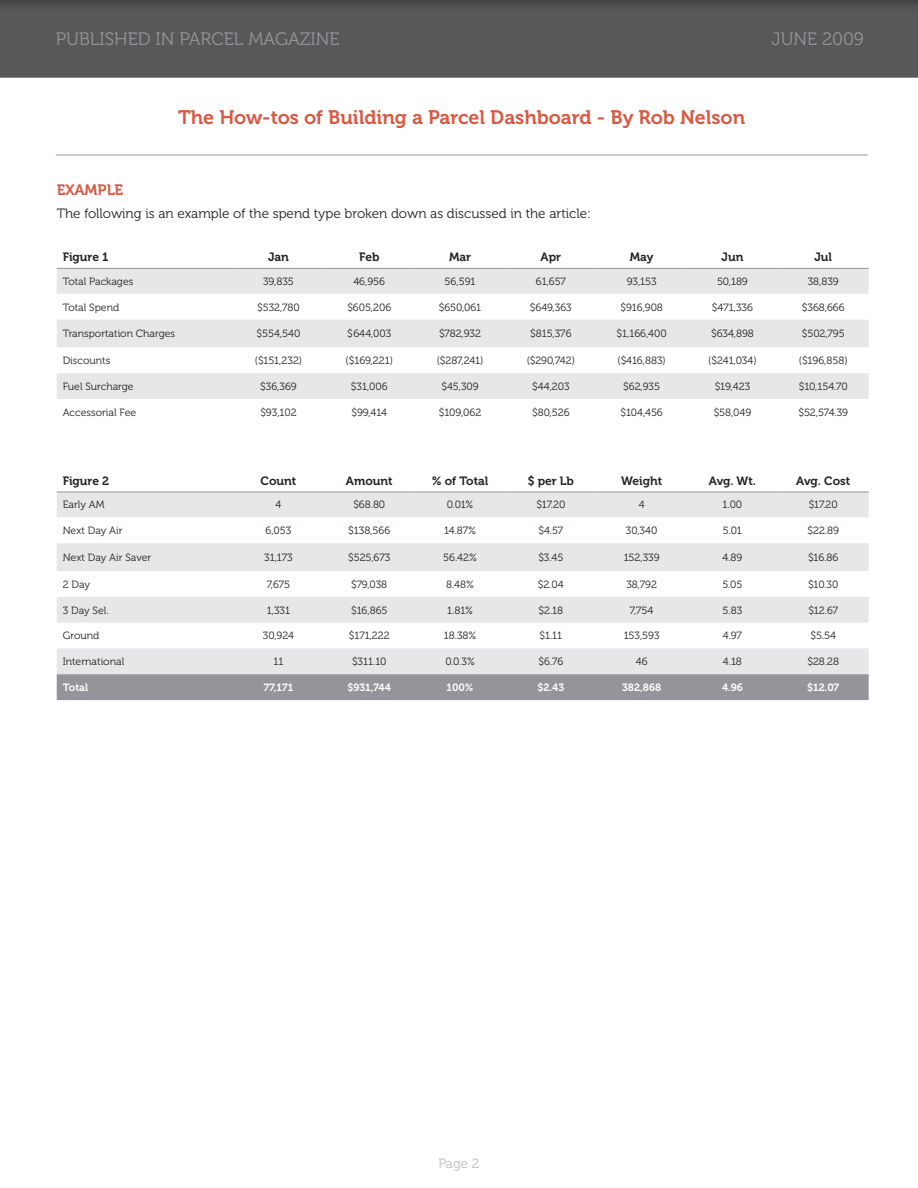
<style>
.page{position:relative;width:918px;height:1188px;background:#fff}
.page>*{position:absolute;margin:0;border:0;box-sizing:border-box;transform-origin:0 0}
.t1{font:19.5px "Museo 700";color:#d95842}
.t2{font:18px "Museo 300";color:#939598}
.t3{font:15px "Museo 700";color:#d95842}
.t4{font:13.5px "Museo 300";color:#231f20}
.t5{font:13.5px "Museo 300";color:#bcbdc0}
.t6{font:12px "Museo 700";color:#231f20}
.t7{font:10.5px "Museo 300";color:#231f20}
.t8{font:10.5px "Museo 700";color:#fff}
</style>
<div class="page">
<div style="left:0;top:0;width:918px;height:82px;background:#231f20;opacity:.75"></div>
<hr style="left:56px;top:155px;width:811px;height:1px;background:#939598">
<svg style="left:57px;top:269px;width:812px;height:130px;fill:#e6e7e9"></svg>
<hr style="left:57px;top:268px;width:176px;height:1px;background:#939598">
<hr style="left:233px;top:268px;width:91px;height:1px;background:#939598">
<hr style="left:324px;top:268px;width:91px;height:1px;background:#939598">
<hr style="left:415px;top:268px;width:90px;height:1px;background:#939598">
<hr style="left:505px;top:268px;width:91px;height:1px;background:#939598">
<hr style="left:596px;top:268px;width:91px;height:1px;background:#939598">
<hr style="left:687px;top:268px;width:91px;height:1px;background:#939598">
<hr style="left:778px;top:268px;width:91px;height:1px;background:#939598">
<svg style="left:57px;top:493px;width:812px;height:181px;fill:#e6e7e9"></svg>
<div style="left:57px;top:674px;width:812px;height:26px;background:#939598"></div>
<hr style="left:57px;top:492px;width:176px;height:1px;background:#939598">
<hr style="left:233px;top:492px;width:91px;height:1px;background:#939598">
<hr style="left:324px;top:492px;width:91px;height:1px;background:#939598">
<hr style="left:415px;top:492px;width:90px;height:1px;background:#939598">
<hr style="left:505px;top:492px;width:91px;height:1px;background:#939598">
<hr style="left:596px;top:492px;width:91px;height:1px;background:#939598">
<hr style="left:687px;top:492px;width:91px;height:1px;background:#939598">
<hr style="left:778px;top:492px;width:91px;height:1px;background:#939598">
<p class="t2" style="left:56px;top:29px;width:285px">PUBLISHED IN PARCEL MAGAZINE</p>
<p class="t2" style="left:772px;top:29px;width:94px">JUNE 2009</p>
<p class="t1" style="left:178px;top:107px;width:569px">The How-tos of Building a Parcel Dashboard - By Rob Nelson</p>
<p class="t3" style="left:57px;top:182px;width:68px">EXAMPLE</p>
<p class="t4" style="left:57px;top:206px;width:536px">The following is an example of the spend type broken down as discussed in the article:</p>
<p class="t6" style="left:63px;top:250px;width:47px">Figure 1</p>
<p class="t6" style="left:268px;top:250px;width:22px">Jan</p>
<p class="t6" style="left:359px;top:250px;width:22px">Feb</p>
<p class="t6" style="left:449px;top:250px;width:24px">Mar</p>
<p class="t6" style="left:541px;top:250px;width:22px">Apr</p>
<p class="t6" style="left:630px;top:250px;width:25px">May</p>
<p class="t6" style="left:722px;top:250px;width:23px">Jun</p>
<p class="t6" style="left:814px;top:250px;width:19px">Jul</p>
<p class="t7" style="left:63px;top:276px;width:72px">Total Packages</p>
<p class="t7" style="left:263px;top:276px;width:32px">39,835</p>
<p class="t7" style="left:353px;top:276px;width:33px">46,956</p>
<p class="t7" style="left:445px;top:276px;width:32px">56,591</p>
<p class="t7" style="left:536px;top:276px;width:32px">61,657</p>
<p class="t7" style="left:627px;top:276px;width:31px">93,153</p>
<p class="t7" style="left:717px;top:276px;width:32px">50,189</p>
<p class="t7" style="left:808px;top:276px;width:33px">38,839</p>
<p class="t7" style="left:63px;top:301px;width:58px">Total Spend</p>
<p class="t7" style="left:257px;top:301px;width:44px">$532,780</p>
<p class="t7" style="left:347px;top:301px;width:45px">$605,206</p>
<p class="t7" style="left:439px;top:301px;width:44px">$650,061</p>
<p class="t7" style="left:530px;top:301px;width:43px">$649,363</p>
<p class="t7" style="left:620px;top:301px;width:44px">$916,908</p>
<p class="t7" style="left:712px;top:301px;width:43px">$471,336</p>
<p class="t7" style="left:802px;top:301px;width:44px">$368,666</p>
<p class="t7" style="left:63px;top:328px;width:114px">Transportation Charges</p>
<p class="t7" style="left:257px;top:328px;width:45px">$554,540</p>
<p class="t7" style="left:347px;top:328px;width:46px">$644,003</p>
<p class="t7" style="left:439px;top:328px;width:44px">$782,932</p>
<p class="t7" style="left:530px;top:328px;width:43px">$815,376</p>
<p class="t7" style="left:617px;top:328px;width:52px">$1,166,400</p>
<p class="t7" style="left:711px;top:328px;width:44px">$634,898</p>
<p class="t7" style="left:802px;top:328px;width:44px">$502,795</p>
<p class="t7" style="left:63px;top:355px;width:49px">Discounts</p>
<p class="t7" style="left:255px;top:355px;width:49px">($151,232)</p>
<p class="t7" style="left:346px;top:355px;width:49px">($169,221)</p>
<p class="t7" style="left:437px;top:355px;width:48px">($287,241)</p>
<p class="t7" style="left:527px;top:355px;width:50px">($290,742)</p>
<p class="t7" style="left:617px;top:355px;width:50px">($416,883)</p>
<p class="t7" style="left:708px;top:355px;width:50px">($241,034)</p>
<p class="t7" style="left:799px;top:355px;width:50px">($196,858)</p>
<p class="t7" style="left:63px;top:381px;width:73px">Fuel Surcharge</p>
<p class="t7" style="left:260px;top:381px;width:38px">$36,369</p>
<p class="t7" style="left:351px;top:381px;width:38px">$31,006</p>
<p class="t7" style="left:441px;top:381px;width:39px">$45,309</p>
<p class="t7" style="left:532px;top:381px;width:39px">$44,203</p>
<p class="t7" style="left:623px;top:381px;width:38px">$62,935</p>
<p class="t7" style="left:715px;top:381px;width:37px">$19,423</p>
<p class="t7" style="left:799px;top:381px;width:50px">$10,154.70</p>
<p class="t7" style="left:63px;top:407px;width:75px">Accessorial Fee</p>
<p class="t7" style="left:260px;top:407px;width:38px">$93,102</p>
<p class="t7" style="left:352px;top:407px;width:37px">$99,414</p>
<p class="t7" style="left:439px;top:407px;width:44px">$109,062</p>
<p class="t7" style="left:532px;top:407px;width:39px">$80,526</p>
<p class="t7" style="left:620px;top:407px;width:44px">$104,456</p>
<p class="t7" style="left:714px;top:407px;width:39px">$58,049</p>
<p class="t7" style="left:798px;top:407px;width:51px">$52,574.39</p>
<p class="t6" style="left:63px;top:474px;width:48px">Figure 2</p>
<p class="t6" style="left:261px;top:474px;width:37px">Count</p>
<p class="t6" style="left:346px;top:474px;width:48px">Amount</p>
<p class="t6" style="left:432px;top:474px;width:58px">% of Total</p>
<p class="t6" style="left:528px;top:474px;width:48px">$ per Lb</p>
<p class="t6" style="left:621px;top:474px;width:43px">Weight</p>
<p class="t6" style="left:709px;top:474px;width:49px">Avg. Wt.</p>
<p class="t6" style="left:796px;top:474px;width:56px">Avg. Cost</p>
<p class="t7" style="left:63px;top:499px;width:43px">Early AM</p>
<p class="t7" style="left:276px;top:499px;width:7px">4</p>
<p class="t7" style="left:353px;top:499px;width:33px">$68.80</p>
<p class="t7" style="left:447px;top:499px;width:28px">0.01%</p>
<p class="t7" style="left:536px;top:499px;width:31px">$17.20</p>
<p class="t7" style="left:639px;top:499px;width:7px">4</p>
<p class="t7" style="left:723px;top:499px;width:21px">1.00</p>
<p class="t7" style="left:809px;top:499px;width:31px">$17.20</p>
<p class="t7" style="left:63px;top:525px;width:61px">Next Day Air</p>
<p class="t7" style="left:266px;top:525px;width:27px">6,053</p>
<p class="t7" style="left:348px;top:525px;width:44px">$138,566</p>
<p class="t7" style="left:444px;top:525px;width:33px">14.87%</p>
<p class="t7" style="left:538px;top:525px;width:26px">$4.57</p>
<p class="t7" style="left:626px;top:525px;width:33px">30,340</p>
<p class="t7" style="left:723px;top:525px;width:21px">5.01</p>
<p class="t7" style="left:808px;top:525px;width:33px">$22.89</p>
<p class="t7" style="left:63px;top:552px;width:90px">Next Day Air Saver</p>
<p class="t7" style="left:264px;top:552px;width:30px">31,173</p>
<p class="t7" style="left:348px;top:552px;width:44px">$525,673</p>
<p class="t7" style="left:443px;top:552px;width:35px">56.42%</p>
<p class="t7" style="left:538px;top:552px;width:27px">$3.45</p>
<p class="t7" style="left:624px;top:552px;width:37px">152,339</p>
<p class="t7" style="left:723px;top:552px;width:21px">4.89</p>
<p class="t7" style="left:808px;top:552px;width:32px">$16.86</p>
<p class="t7" style="left:63px;top:579px;width:29px">2 Day</p>
<p class="t7" style="left:267px;top:579px;width:25px">7,675</p>
<p class="t7" style="left:351px;top:579px;width:37px">$79,038</p>
<p class="t7" style="left:446px;top:579px;width:29px">8.48%</p>
<p class="t7" style="left:538px;top:579px;width:27px">$2.04</p>
<p class="t7" style="left:626px;top:579px;width:32px">38,792</p>
<p class="t7" style="left:722px;top:579px;width:22px">5.05</p>
<p class="t7" style="left:808px;top:579px;width:32px">$10.30</p>
<p class="t7" style="left:63px;top:604px;width:47px">3 Day Sel.</p>
<p class="t7" style="left:267px;top:604px;width:25px">1,331</p>
<p class="t7" style="left:351px;top:604px;width:38px">$16,865</p>
<p class="t7" style="left:447px;top:604px;width:27px">1.81%</p>
<p class="t7" style="left:539px;top:604px;width:26px">$2.18</p>
<p class="t7" style="left:630px;top:604px;width:25px">7,754</p>
<p class="t7" style="left:723px;top:604px;width:21px">5.83</p>
<p class="t7" style="left:808px;top:604px;width:31px">$12.67</p>
<p class="t7" style="left:63px;top:630px;width:38px">Ground</p>
<p class="t7" style="left:263px;top:630px;width:33px">30,924</p>
<p class="t7" style="left:349px;top:630px;width:42px">$171,222</p>
<p class="t7" style="left:444px;top:630px;width:34px">18.38%</p>
<p class="t7" style="left:539px;top:630px;width:24px">$1.11</p>
<p class="t7" style="left:624px;top:630px;width:37px">153,593</p>
<p class="t7" style="left:723px;top:630px;width:21px">4.97</p>
<p class="t7" style="left:810px;top:630px;width:27px">$5.54</p>
<p class="t7" style="left:63px;top:656px;width:63px">International</p>
<p class="t7" style="left:273px;top:656px;width:11px">11</p>
<p class="t7" style="left:352px;top:656px;width:36px">$311.10</p>
<p class="t7" style="left:445px;top:656px;width:31px">0.0.3%</p>
<p class="t7" style="left:538px;top:656px;width:26px">$6.76</p>
<p class="t7" style="left:636px;top:656px;width:13px">46</p>
<p class="t7" style="left:723px;top:656px;width:20px">4.18</p>
<p class="t7" style="left:807px;top:656px;width:33px">$28.28</p>
<p class="t8" style="left:63px;top:682px;width:27px">Total</p>
<p class="t8" style="left:264px;top:682px;width:31px">77,171</p>
<p class="t8" style="left:347px;top:682px;width:45px">$931,744</p>
<p class="t8" style="left:447px;top:682px;width:28px">100%</p>
<p class="t8" style="left:538px;top:682px;width:28px">$2.43</p>
<p class="t8" style="left:622px;top:682px;width:41px">382,868</p>
<p class="t8" style="left:722px;top:682px;width:22px">4.96</p>
<p class="t8" style="left:807px;top:682px;width:33px">$12.07</p>
<p class="t5" style="left:438px;top:1156px;width:43px">Page 2</p>
</div>
